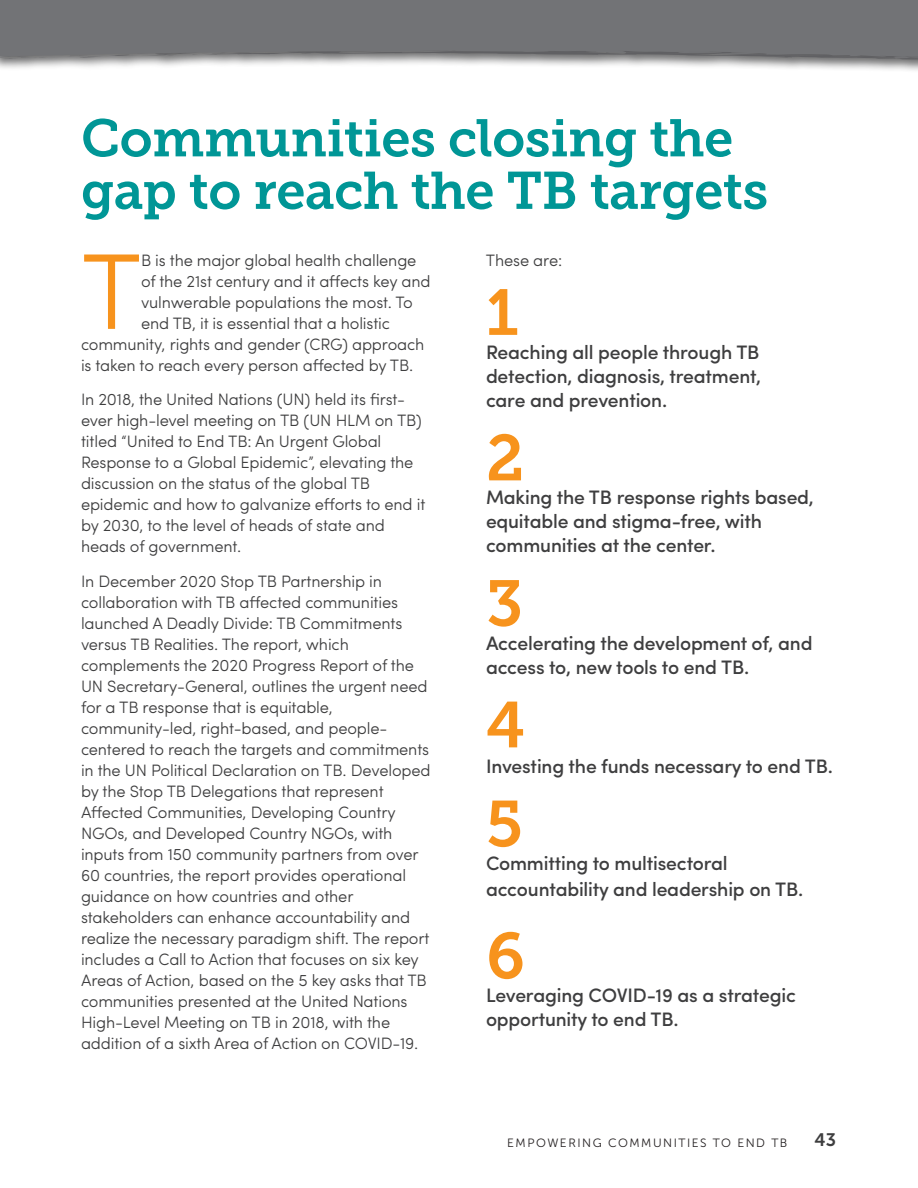
<style>
.page{position:relative;width:918px;height:1188px;background:#fff}
.page>*{position:absolute;margin:0;border:0;box-sizing:border-box;transform-origin:0 0}
.drop_cap_text{font:300 108px "Sofia Pro";color:#f7931d}
.bullet{font:64.5px "Museo Slab 700";color:#f7931d}
.head_1_sa{font:52.5px/52.5px "Museo Slab 700";letter-spacing:-.01em;color:#009696}
._6_points{font:500 19.5px/24px "Sofia Pro";letter-spacing:-.01em;color:#3e3e3f}
.bullet-2{font:500 19.5px/25.5px "Sofia Pro";letter-spacing:-.01em;color:#3e3e3f}
.t1{font:18px "Museo Sans 700";color:#3e3e3f}
.text{font:300 16.5px/21px "Sofia Pro";letter-spacing:-.01em;color:#3e3e3f}
.drop_cap_text-2{font:300 16.5px "Sofia Pro";letter-spacing:-.01em;color:#3e3e3f}
.t2{font:12px "Museo Sans 300";letter-spacing:.125em;color:#231f20}
</style>
<div class="page">
<div style="left:0;top:0;width:918px;height:73px;background:#3e3e3f;opacity:.75"></div>
<svg style="left:0;top:58px;width:59px;height:1px"></svg>
<div style="left:0;top:0;width:918px;height:58px;background:#727376"></div>
<svg style="left:67px;top:50px;width:851px;height:10px"></svg>
<p class="head_1_sa" style="left:81px;top:112px;width:689px">Communities closing the gap to reach the TB targets</p>
<p class="drop_cap_text" style="left:81px;top:212px;width:63px">T</p>
<p class="drop_cap_text-2" style="left:141px;top:248px;width:277px">B is the major global health challenge</p>
<p class="text" style="left:486px;top:249px;width:78px">These are:</p>
<p class="bullet" style="left:486px;top:276px;width:34px">1</p>
<p class="_6_points" style="left:486px;top:339px;width:277px;text-align:justify">Reaching all people through TB detection, diagnosis, treatment, care and prevention.</p>
<p class="bullet" style="left:486px;top:421px;width:40px">2</p>
<p class="_6_points" style="left:486px;top:484px;width:330px">Making the TB response rights based, equitable and stigma-free, with communities at the center.</p>
<p class="bullet" style="left:486px;top:567px;width:39px">3</p>
<p class="_6_points" style="left:486px;top:630px;width:328px">Accelerating the development of, and access to, new tools to end TB.</p>
<p class="bullet" style="left:486px;top:688px;width:41px">4</p>
<p class="_6_points" style="left:486px;top:753px;width:349px">Investing the funds necessary to end TB.</p>
<p class="bullet" style="left:486px;top:787px;width:39px">5</p>
<p class="bullet-2" style="left:486px;top:849px;width:319px">Committing to multisectoral accountability and leadership on TB.</p>
<p class="bullet" style="left:486px;top:919px;width:41px">6</p>
<p class="_6_points" style="left:486px;top:982px;width:312px">Leveraging COVID-19 as a strategic opportunity to end TB.</p>
<p class="drop_cap_text-2" style="left:141px;top:269px;width:291px">of the 21st century and it affects key and</p>
<p class="drop_cap_text-2" style="left:141px;top:290px;width:273px">vulnwerable populations the most. To</p>
<p class="drop_cap_text-2" style="left:141px;top:311px;width:251px">end TB, it is essential that a holistic</p>
<p class="drop_cap_text-2" style="left:81px;top:332px;width:345px">community, rights and gender (CRG) approach</p>
<p class="drop_cap_text-2" style="left:81px;top:353px;width:334px">is taken to reach every person affected by TB.</p>
<p class="text" style="left:81px;top:388px;width:346px">In 2018, the United Nations (UN) held its first&shy;ever high-level meeting on TB (UN HLM on TB) titled “United to End TB: An Urgent Global Response to a Global Epidemic”, elevating the discussion on the status of the global TB epidemic and how to galvanize efforts to end it by 2030, to the level of heads of state and heads of government.</p>
<p class="text" style="left:81px;top:570px;width:351px">In December 2020 Stop TB Partnership in collaboration with TB affected communities launched A Deadly Divide: TB Commitments versus TB Realities. The report, which complements the 2020 Progress Report of the UN Secretary-General, outlines the urgent need for a TB response that is equitable, community-led, right-based, and people&shy;centered to reach the targets and commitments in the UN Political Declaration on TB. Developed by the Stop TB Delegations that represent Affected Communities, Developing Country NGOs, and Developed Country NGOs, with inputs from 150 community partners from over 60 countries, the report provides operational guidance on how countries and other stakeholders can enhance accountability and realize the necessary paradigm shift. The report includes a Call to Action that focuses on six key Areas of Action, based on the 5 key asks that TB communities presented at the United Nations High-Level Meeting on TB in 2018, with the addition of a sixth Area of Action on COVID-19.</p>
<p class="t2" style="left:507px;top:1136px;width:282px">EMPOWERING COMMUNITIES TO END TB</p>
<p class="t1" style="left:814px;top:1130px;width:23px">43</p>
</div>
